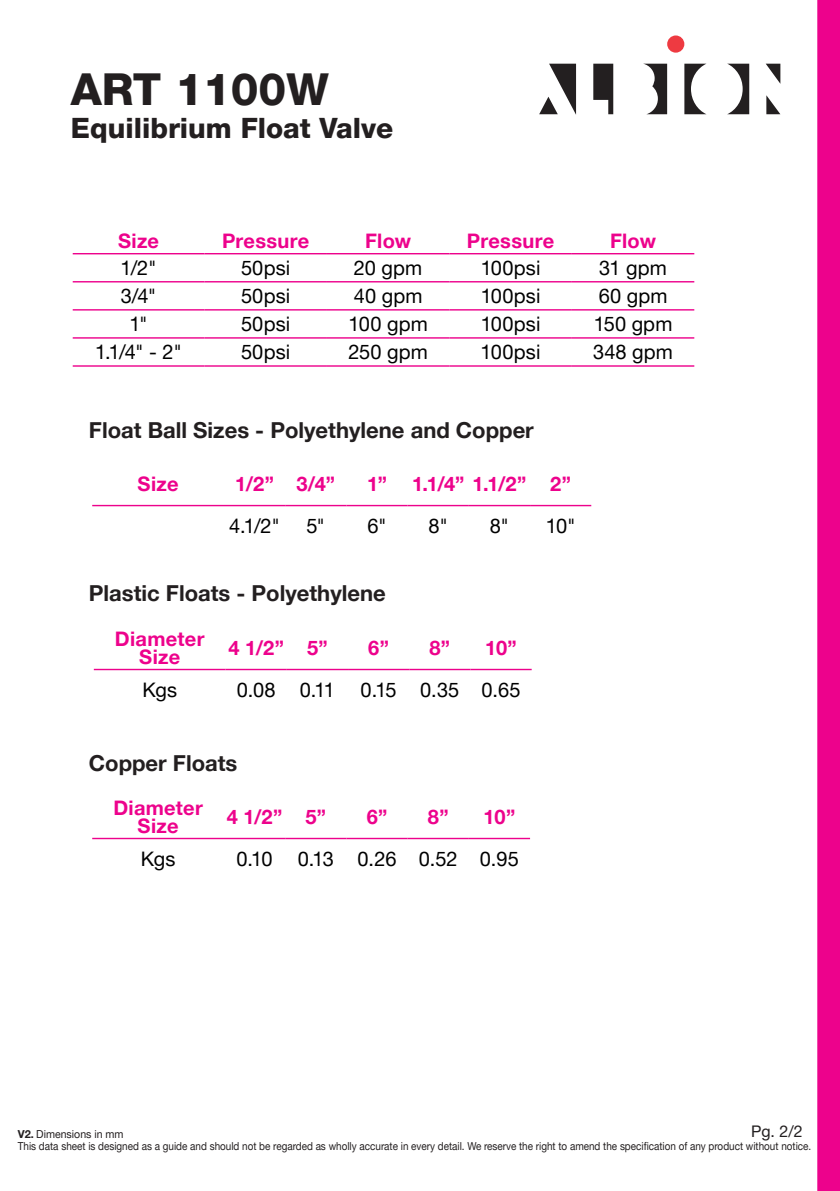
<style>
.page{position:relative;width:840px;height:1191px;background:#fff}
.page>*{position:absolute;margin:0;border:0;box-sizing:border-box;transform-origin:0 0}
.t1{font:800 44px "Helvetica Neue LT Pro";color:#231f20}
.t2{font:800 28px "Helvetica Neue LT Pro";color:#231f20}
.t3{font:700 22px "Helvetica Neue LT Pro";color:#231f20}
.t4{font:20px "Helvetica Neue LT Pro";letter-spacing:.01em;color:#000}
.t5{font:700 20px/18px "Helvetica Neue LT Pro";letter-spacing:.015em;color:#ed028c;text-align:center}
.t6{font:16px "Helvetica Neue LT Pro";color:#231f20}
.t7{font:11px/12px "Helvetica Neue LT Pro";color:#231f20;scale:.96 1}
.t8{font:700 11px "Helvetica Neue LT Pro";color:#231f20}
.s1{font-weight:700}
</style>
<div class="page">
<svg style="left:539px;top:64px;width:36px;height:51px"></svg>
<svg style="left:593px;top:64px;width:20px;height:50px"></svg>
<svg style="left:644px;top:64px;width:22px;height:50px"></svg>
<svg style="left:684px;top:64px;width:22px;height:50px"></svg>
<svg style="left:728px;top:64px;width:20px;height:50px"></svg>
<svg style="left:766px;top:95px;width:14px;height:19px"></svg>
<svg style="left:766px;top:64px;width:14px;height:19px"></svg>
<div style="left:666px;top:35px;width:18px;height:18px;background:#ee3a41;border-radius:50%"></div>
<svg style="left:817px;top:0;width:22px;height:1191px;background:#ed088f"></svg>
<hr style="left:94px;top:669px;width:131px;height:1px;background:#ed028c">
<hr style="left:225px;top:669px;width:62px;height:1px;background:#ed028c">
<hr style="left:287px;top:669px;width:61px;height:1px;background:#ed028c">
<hr style="left:348px;top:669px;width:61px;height:1px;background:#ed028c">
<hr style="left:409px;top:669px;width:61px;height:1px;background:#ed028c">
<hr style="left:470px;top:669px;width:61px;height:1px;background:#ed028c">
<hr style="left:73px;top:253px;width:131px;height:1px;background:#ed028c">
<hr style="left:204px;top:253px;width:123px;height:1px;background:#ed028c">
<hr style="left:327px;top:253px;width:122px;height:1px;background:#ed028c">
<hr style="left:449px;top:253px;width:122px;height:1px;background:#ed028c">
<hr style="left:571px;top:253px;width:123px;height:1px;background:#ed028c">
<hr style="left:73px;top:281px;width:131px;height:1px;background:#ed028c">
<hr style="left:204px;top:281px;width:123px;height:1px;background:#ed028c">
<hr style="left:327px;top:281px;width:122px;height:1px;background:#ed028c">
<hr style="left:449px;top:281px;width:122px;height:1px;background:#ed028c">
<hr style="left:571px;top:281px;width:123px;height:1px;background:#ed028c">
<hr style="left:73px;top:309px;width:131px;height:1px;background:#ed028c">
<hr style="left:204px;top:309px;width:123px;height:1px;background:#ed028c">
<hr style="left:327px;top:309px;width:122px;height:1px;background:#ed028c">
<hr style="left:449px;top:309px;width:122px;height:1px;background:#ed028c">
<hr style="left:571px;top:309px;width:123px;height:1px;background:#ed028c">
<hr style="left:73px;top:337px;width:131px;height:2px;background:#ed028c">
<hr style="left:204px;top:337px;width:123px;height:2px;background:#ed028c">
<hr style="left:327px;top:337px;width:122px;height:2px;background:#ed028c">
<hr style="left:449px;top:337px;width:122px;height:2px;background:#ed028c">
<hr style="left:571px;top:337px;width:123px;height:2px;background:#ed028c">
<hr style="left:73px;top:365px;width:131px;height:2px;background:#ed028c">
<hr style="left:204px;top:365px;width:123px;height:2px;background:#ed028c">
<hr style="left:327px;top:365px;width:122px;height:2px;background:#ed028c">
<hr style="left:449px;top:365px;width:122px;height:2px;background:#ed028c">
<hr style="left:571px;top:365px;width:123px;height:2px;background:#ed028c">
<hr style="left:92px;top:837px;width:132px;height:2px;background:#ed028c">
<hr style="left:224px;top:837px;width:61px;height:2px;background:#ed028c">
<hr style="left:285px;top:837px;width:61px;height:2px;background:#ed028c">
<hr style="left:346px;top:837px;width:61px;height:2px;background:#ed028c">
<hr style="left:407px;top:837px;width:61px;height:2px;background:#ed028c">
<hr style="left:468px;top:837px;width:61px;height:2px;background:#ed028c">
<hr style="left:92px;top:505px;width:132px;height:1px;background:#ed028c">
<hr style="left:224px;top:505px;width:61px;height:1px;background:#ed028c">
<hr style="left:285px;top:505px;width:61px;height:1px;background:#ed028c">
<hr style="left:346px;top:505px;width:61px;height:1px;background:#ed028c">
<hr style="left:407px;top:505px;width:61px;height:1px;background:#ed028c">
<hr style="left:468px;top:505px;width:61px;height:1px;background:#ed028c">
<hr style="left:529px;top:505px;width:62px;height:1px;background:#ed028c">
<h1 class="t1" style="left:71px;top:63px;width:259px">ART 1100W</h1>
<h2 class="t2" style="left:71px;top:112px;width:324px">Equilibrium Float Valve</h2>
<p class="t5" style="left:118px;top:231px;width:42px">Size</p>
<p class="t5" style="left:222px;top:231px;width:89px">Pressure</p>
<p class="t5" style="left:365px;top:231px;width:47px">Flow</p>
<p class="t5" style="left:466px;top:231px;width:89px">Pressure</p>
<p class="t5" style="left:609px;top:231px;width:47px">Flow</p>
<p class="t4" style="left:120px;top:255px;width:38px">1/2"</p>
<p class="t4" style="left:241px;top:255px;width:51px">50psi</p>
<p class="t4" style="left:354px;top:255px;width:70px">20 gpm</p>
<p class="t4" style="left:480px;top:255px;width:61px">100psi</p>
<p class="t4" style="left:599px;top:255px;width:69px">31 gpm</p>
<p class="t4" style="left:121px;top:283px;width:37px">3/4"</p>
<p class="t4" style="left:241px;top:283px;width:51px">50psi</p>
<p class="t4" style="left:353px;top:283px;width:70px">40 gpm</p>
<p class="t4" style="left:480px;top:283px;width:61px">100psi</p>
<p class="t4" style="left:598px;top:283px;width:70px">60 gpm</p>
<p class="t4" style="left:129px;top:311px;width:20px">1"</p>
<p class="t4" style="left:241px;top:311px;width:51px">50psi</p>
<p class="t4" style="left:348px;top:311px;width:81px">100 gpm</p>
<p class="t4" style="left:480px;top:311px;width:61px">100psi</p>
<p class="t4" style="left:593px;top:311px;width:80px">150 gpm</p>
<p class="t4" style="left:95px;top:340px;width:88px">1.1/4" - 2"</p>
<p class="t4" style="left:241px;top:340px;width:51px">50psi</p>
<p class="t4" style="left:348px;top:340px;width:81px">250 gpm</p>
<p class="t4" style="left:480px;top:340px;width:61px">100psi</p>
<p class="t4" style="left:592px;top:340px;width:81px">348 gpm</p>
<p class="t3" style="left:89px;top:417px;width:446px">Float Ball Sizes - Polyethylene and Copper</p>
<p class="t5" style="left:137px;top:474px;width:42px">Size</p>
<p class="t5" style="left:235px;top:474px;width:101px">1/2” 3/4”</p>
<p class="t5" style="left:367px;top:474px;width:21px">1”</p>
<p class="t5" style="left:412px;top:474px;width:160px">1.1/4” 1.1/2” 2”</p>
<p class="t4" style="left:229px;top:513px;width:52px">4.1/2"</p>
<p class="t4" style="left:306px;top:513px;width:20px">5"</p>
<p class="t4" style="left:367px;top:513px;width:21px">6"</p>
<p class="t4" style="left:428px;top:513px;width:21px">8"</p>
<p class="t4" style="left:489px;top:513px;width:21px">8"</p>
<p class="t4" style="left:545px;top:513px;width:31px">10"</p>
<p class="t3" style="left:89px;top:579px;width:298px">Plastic Floats - Polyethylene</p>
<p class="t5" style="left:115px;top:629px;width:91px">Diameter<br>Size</p>
<p class="t5" style="left:228px;top:638px;width:101px">4 1/2” 5”</p>
<p class="t5" style="left:368px;top:638px;width:22px">6”</p>
<p class="t5" style="left:429px;top:638px;width:22px">8”</p>
<p class="t5" style="left:485px;top:638px;width:33px">10”</p>
<p class="t4" style="left:142px;top:677px;width:36px">Kgs</p>
<p class="t4" style="left:236px;top:677px;width:100px">0.08 0.11</p>
<p class="t4" style="left:360px;top:677px;width:161px">0.15 0.35 0.65</p>
<p class="t3" style="left:89px;top:749px;width:150px">Copper Floats</p>
<p class="t5" style="left:113px;top:798px;width:91px">Diameter<br>Size</p>
<p class="t5" style="left:227px;top:807px;width:101px">4 1/2” 5”</p>
<p class="t5" style="left:366px;top:807px;width:22px">6”</p>
<p class="t5" style="left:427px;top:807px;width:22px">8”</p>
<p class="t5" style="left:483px;top:807px;width:33px">10”</p>
<p class="t4" style="left:141px;top:846px;width:36px">Kgs</p>
<p class="t4" style="left:236px;top:846px;width:38px">0.10</p>
<p class="t4" style="left:297px;top:846px;width:222px">0.13 0.26 0.52 0.95</p>
<p class="t6" style="left:750px;top:1121px;width:53px">Pg. 2/2</p>
<p class="t8" style="left:18px;top:1127px;width:18px">V2.</p>
<p class="t7" style="left:18px;top:1128px;width:827px;text-indent:7px"><span class="s1">1</span> Dimensions in mm<br>This data sheet is designed as a guide and should not be regarded as wholly accurate in every detail. We reserve the right to amend the specification of any product without notice.</p>
</div>
